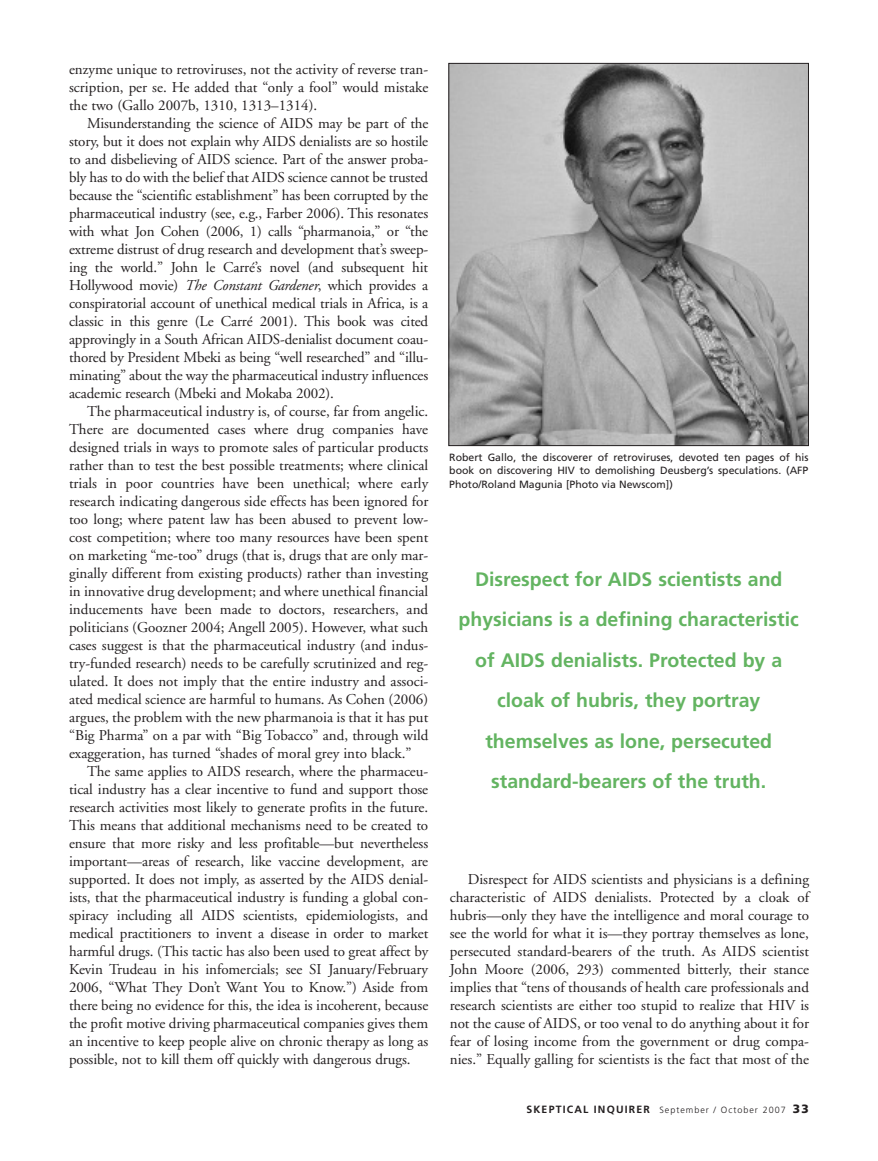
<style>
.page{position:relative;width:878px;height:1161px;background:#fff}
.page>*{position:absolute;margin:0;border:0;box-sizing:border-box;transform-origin:0 0}
.t1{font:700 19.5px/40.5px "Frutiger";color:#63b461;text-align:center}
.t2{font:15px/18px "Adobe Garamond";color:#231f20;text-align:justify}
.t3{font:10.5px/13.5px "Frutiger";color:#231f20;text-align:justify}
.t4{font:300 9px "Frutiger";letter-spacing:.11em;color:#231f20}
.s1{font-style:italic}
.s2{font-weight:700;font-size:10.5px}
.s3{font-weight:900;font-size:12px}
</style>
<div class="page">
<img style="left:450px;top:65px;width:356px;height:379px">
<div style="left:448px;top:63px;width:360px;height:383px;border:1px solid #231f20"></div>
<p class="t2" style="left:69px;top:61px;width:361px">enzyme unique to retroviruses, not the activity of reverse tran&shy;scription, per se. He added that “only a fool” would mistake the two (Gallo 2007b, 1310, 1313–1314).</p>
<p class="t2" style="left:69px;top:115px;width:361px;text-indent:18px">Misunderstanding the science of AIDS may be part of the story, but it does not explain why AIDS denialists are so hostile to and disbelieving of AIDS science. Part of the answer proba&shy;bly has to do with the belief that AIDS science cannot be trusted because the “scientific establishment” has been corrupted by the pharmaceutical industry (see, e.g., Farber 2006). This resonates with what Jon Cohen (2006, 1) calls “pharmanoia,” or “the extreme distrust of drug research and development that’s sweep&shy;ing the world.” John le Carré’s novel (and subsequent hit Hollywood movie) <span class="s1">The Constant Gardener</span>, which provides a conspiratorial account of unethical medical trials in Africa, is a classic in this genre (Le Carré 2001). This book was cited approvingly in a South African AIDS-denialist document coau&shy;thored by President Mbeki as being “well researched” and “illu&shy;minating” about the way the pharmaceutical industry influences academic research (Mbeki and Mokaba 2002).</p>
<p class="t2" style="left:69px;top:403px;width:361px;text-indent:18px">The pharmaceutical industry is, of course, far from angelic.<br>There are documented cases where drug companies have designed trials in ways to promote sales of particular products rather than to test the best possible treatments; where clinical trials in poor countries have been unethical; where early research indicating dangerous side effects has been ignored for too long; where patent law has been abused to prevent low&shy;cost competition; where too many resources have been spent on marketing “me-too” drugs (that is, drugs that are only mar&shy;ginally different from existing products) rather than investing in innovative drug development; and where unethical financial inducements have been made to doctors, researchers, and politicians (Goozner 2004; Angell 2005). However, what such cases suggest is that the pharmaceutical industry (and indus&shy;try-funded research) needs to be carefully scrutinized and reg&shy;ulated. It does not imply that the entire industry and associ&shy;ated medical science are harmful to humans. As Cohen (2006) argues, the problem with the new pharmanoia is that it has put “Big Pharma” on a par with “Big Tobacco” and, through wild exaggeration, has turned “shades of moral grey into black.”</p>
<p class="t2" style="left:69px;top:763px;width:361px;text-indent:18px">The same applies to AIDS research, where the pharmaceu&shy;tical industry has a clear incentive to fund and support those research activities most likely to generate profits in the future.<br>This means that additional mechanisms need to be created to ensure that more risky and less profitable—but nevertheless important—areas of research, like vaccine development, are supported. It does not imply, as asserted by the AIDS denial&shy;ists, that the pharmaceutical industry is funding a global con&shy;spiracy including all AIDS scientists, epidemiologists, and medical practitioners to invent a disease in order to market harmful drugs. (This tactic has also been used to great affect by Kevin Trudeau in his infomercials; see SI January/February 2006, “What They Don’t Want You to Know.”) Aside from there being no evidence for this, the idea is incoherent, because the profit motive driving pharmaceutical companies gives them an incentive to keep people alive on chronic therapy as long as possible, not to kill them off quickly with dangerous drugs.</p>
<p class="t3" style="left:449px;top:451px;width:360px">Robert Gallo, the discoverer of retroviruses, devoted ten pages of his book on discovering HIV to demolishing Deusberg’s speculations. (AFP Photo/Roland Magunia [Photo via Newscom])</p>
<h1 class="t1" style="left:458px;top:560px;width:342px">Disrespect for AIDS scientists and physicians is a defining characteristic of AIDS denialists. Protected by a cloak of hubris, they portray themselves as lone, persecuted standard-bearers of the truth.</h1>
<p class="t2" style="left:450px;top:872px;width:361px;text-indent:18px">Disrespect for AIDS scientists and physicians is a defining characteristic of AIDS denialists. Protected by a cloak of hubris—only they have the intelligence and moral courage to see the world for what it is—they portray themselves as lone, persecuted standard-bearers of the truth. As AIDS scientist John Moore (2006, 293) commented bitterly, their stance implies that “tens of thousands of health care professionals and research scientists are either too stupid to realize that HIV is not the cause of AIDS, or too venal to do anything about it for fear of losing income from the government or drug compa&shy;nies.” Equally galling for scientists is the fact that most of the</p>
<p class="t4" style="left:526px;top:1107px;width:284px"><span class="s2">SKEPTICAL INQUIRER</span> September / October 2007 <span class="s3">33</span></p>
</div>
